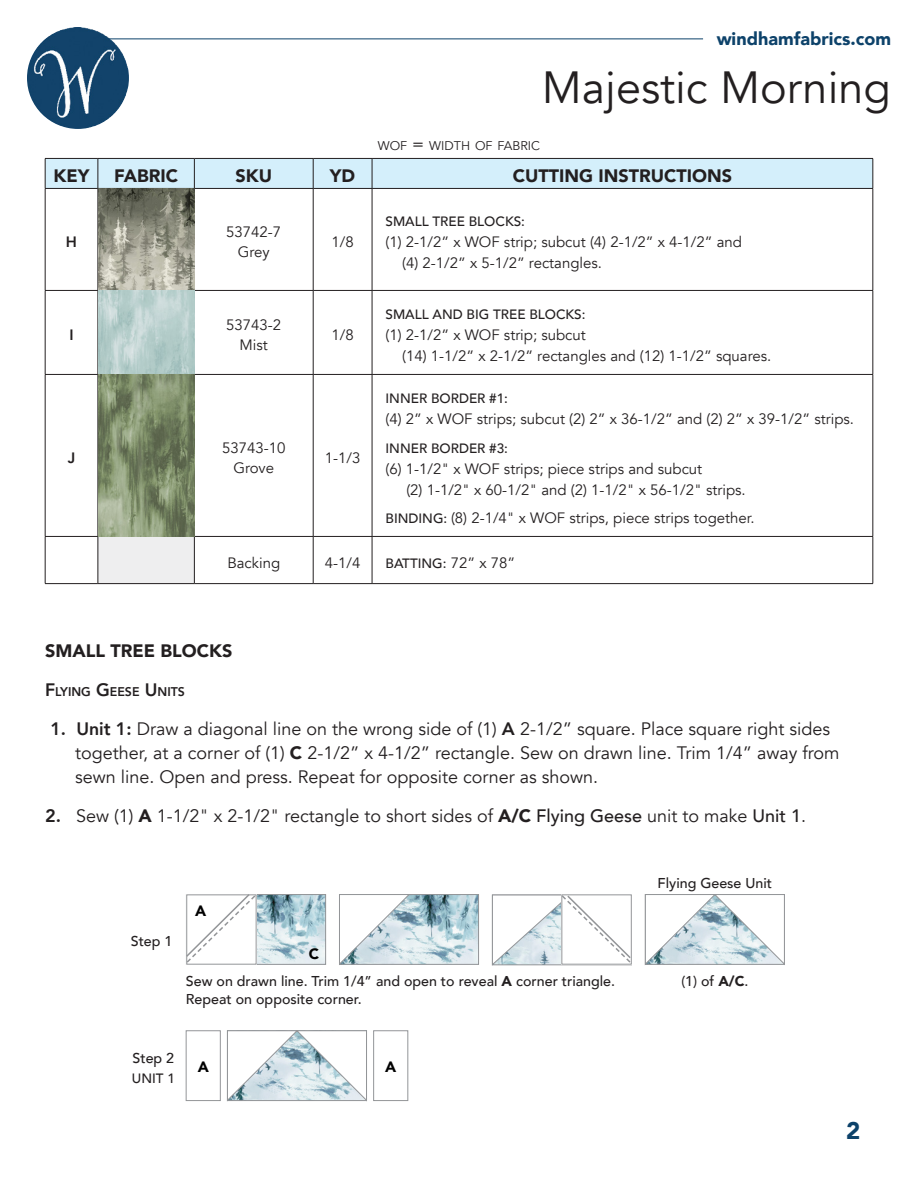
<style>
.page{position:relative;width:918px;height:1188px;background:#fff}
.page>*{position:absolute;margin:0;border:0;box-sizing:border-box;transform-origin:0 0}
.t1{font:45px "Avenir";color:#231f20}
.t2{font:900 24px "Avenir";color:#0d426a}
.t3{font:18px/24px "Avenir";color:#231f20}
.t4{font:900 18px "Avenir";color:#231f20}
.t5{font:900 18px "Avenir";color:#0d426a}
.t6{font:15px/21px "Avenir";color:#231f20}
.t7{font:900 15px "Avenir";color:#000}
.t8{font:800 15px "Avenir";color:#231f20}
.t9{font:500 14.25px/18px "Avenir";color:#231f20}
.t10{font:500 13.5px "Avenir";color:#231f20}
.t11{font:12.6px "Avenir";color:#231f20}
.t12{font:800 12.6px "Avenir";color:#231f20}
.s1{font-size:18px}
.s2{font-weight:500;font-size:13.5px}
.s3{font-weight:400;font-size:15px}
.s4{font-weight:800}
.s5{font-weight:900}
.s6{font-weight:500}
</style>
<div class="page">
<img style="left:27px;top:27px;width:102px;height:102px;border-radius:51px">
<hr style="left:109px;top:39px;width:594px;height:1px;background:#0d426a">
<div style="left:98px;top:536px;width:96px;height:48px;background:#eeeeef"></div>
<hr style="left:45px;top:189px;width:1px;height:101px;background:#231f20">
<hr style="left:45px;top:291px;width:1px;height:83px;background:#231f20">
<hr style="left:45px;top:375px;width:1px;height:161px;background:#231f20">
<hr style="left:45px;top:537px;width:1px;height:46px;background:#231f20">
<hr style="left:873px;top:189px;width:1px;height:101px;background:#231f20">
<hr style="left:873px;top:291px;width:1px;height:83px;background:#231f20">
<hr style="left:873px;top:375px;width:1px;height:161px;background:#231f20">
<hr style="left:873px;top:537px;width:1px;height:46px;background:#231f20">
<svg style="left:45px;top:158px;width:829px;height:30px;background:#cce6f2"></svg>
<hr style="left:45px;top:188px;width:53px;height:1px;background:#231f20">
<hr style="left:98px;top:188px;width:96px;height:1px;background:#231f20">
<hr style="left:194px;top:188px;width:119px;height:1px;background:#231f20">
<hr style="left:194px;top:189px;width:1px;height:101px;background:#231f20">
<hr style="left:313px;top:188px;width:59px;height:1px;background:#231f20">
<hr style="left:313px;top:189px;width:1px;height:101px;background:#231f20">
<hr style="left:372px;top:188px;width:501px;height:1px;background:#231f20">
<hr style="left:372px;top:189px;width:1px;height:101px;background:#231f20">
<hr style="left:45px;top:290px;width:53px;height:1px;background:#231f20">
<hr style="left:194px;top:290px;width:119px;height:1px;background:#231f20">
<hr style="left:194px;top:291px;width:1px;height:83px;background:#231f20">
<hr style="left:313px;top:290px;width:59px;height:1px;background:#231f20">
<hr style="left:313px;top:291px;width:1px;height:83px;background:#231f20">
<hr style="left:372px;top:290px;width:501px;height:1px;background:#231f20">
<hr style="left:372px;top:291px;width:1px;height:83px;background:#231f20">
<hr style="left:45px;top:374px;width:53px;height:1px;background:#231f20">
<hr style="left:194px;top:374px;width:119px;height:1px;background:#231f20">
<hr style="left:194px;top:375px;width:1px;height:161px;background:#231f20">
<hr style="left:313px;top:374px;width:59px;height:1px;background:#231f20">
<hr style="left:313px;top:375px;width:1px;height:161px;background:#231f20">
<hr style="left:372px;top:374px;width:501px;height:1px;background:#231f20">
<hr style="left:372px;top:375px;width:1px;height:161px;background:#231f20">
<hr style="left:45px;top:536px;width:53px;height:1px;background:#231f20">
<hr style="left:98px;top:536px;width:96px;height:1px;background:#231f20">
<hr style="left:98px;top:537px;width:1px;height:46px;background:#231f20">
<hr style="left:194px;top:536px;width:119px;height:1px;background:#231f20">
<hr style="left:194px;top:537px;width:1px;height:46px;background:#231f20">
<hr style="left:313px;top:536px;width:59px;height:1px;background:#231f20">
<hr style="left:313px;top:537px;width:1px;height:46px;background:#231f20">
<hr style="left:372px;top:536px;width:501px;height:1px;background:#231f20">
<hr style="left:372px;top:537px;width:1px;height:46px;background:#231f20">
<hr style="left:45px;top:583px;width:53px;height:1px;background:#231f20">
<hr style="left:98px;top:583px;width:96px;height:1px;background:#231f20">
<hr style="left:194px;top:583px;width:119px;height:1px;background:#231f20">
<hr style="left:313px;top:583px;width:59px;height:1px;background:#231f20">
<hr style="left:372px;top:583px;width:501px;height:1px;background:#231f20">
<img style="left:98px;top:189px;width:96px;height:347px">
<div style="left:186px;top:1031px;width:35px;height:70px;border:1px solid #939598"></div>
<div style="left:373px;top:1031px;width:35px;height:70px;border:1px solid #939598"></div>
<svg style="left:227px;top:1030px;width:140px;height:71px"></svg>
<svg style="left:645px;top:894px;width:140px;height:71px"></svg>
<img style="left:410px;top:896px;width:67px;height:67px">
<div style="left:339px;top:894px;width:140px;height:71px;border:1px solid #939598"></div>
<svg style="left:339px;top:894px;width:71px;height:71px"></svg>
<img style="left:257px;top:896px;width:67px;height:67px">
<div style="left:186px;top:894px;width:140px;height:71px;border:1px solid #939598"></div>
<svg style="left:186px;top:894px;width:71px;height:70px"></svg>
<svg style="left:492px;top:894px;width:140px;height:71px"></svg>
<p class="t5" style="left:717px;top:23px;width:176px">windhamfabrics.com</p>
<h1 class="t1" style="left:542px;top:61px;width:351px">Majestic Morning</h1>
<p class="t11" style="left:378px;top:138px;width:164px">WOF <span class="s1">=</span> WIDTH OF FABRIC</p>
<p class="t4" style="left:54px;top:161px;width:37px">KEY</p>
<p class="t4" style="left:114px;top:161px;width:66px">FABRIC</p>
<p class="t4" style="left:235px;top:161px;width:38px">SKU</p>
<p class="t4" style="left:330px;top:161px;width:27px">YD</p>
<p class="t4" style="left:513px;top:161px;width:221px">CUTTING INSTRUCTIONS</p>
<p class="t8" style="left:66px;top:230px;width:13px">H</p>
<p class="t8" style="left:69px;top:323px;width:6px">I</p>
<p class="t6" style="left:226px;top:222px;width:57px">53742-7</p>
<p class="t6" style="left:238px;top:241px;width:33px">Grey</p>
<p class="t6" style="left:226px;top:315px;width:57px">53743-2</p>
<p class="t6" style="left:240px;top:334px;width:30px">Mist</p>
<p class="t6" style="left:332px;top:232px;width:24px">1/8</p>
<p class="t6" style="left:332px;top:325px;width:24px">1/8</p>
<p class="t8" style="left:68px;top:446px;width:9px">J</p>
<p class="t6" style="left:222px;top:439px;width:65px;line-height:19.5px;text-align:center">53743-10<br>Grove</p>
<p class="t6" style="left:325px;top:448px;width:37px">1-1/3</p>
<p class="t10" style="left:386px;top:210px;width:141px">SMALL TREE BLOCKS:</p>
<p class="t6" style="left:402px;top:232px;width:341px;text-indent:-17px">(1) 2-1/2” x WOF strip; subcut (4) 2-1/2” x 4-1/2” and (4) 2-1/2” x 5-1/2” rectangles.</p>
<p class="t10" style="left:386px;top:303px;width:202px">SMALL AND BIG TREE BLOCKS:</p>
<p class="t6" style="left:402px;top:325px;width:371px;text-indent:-17px">(1) 2-1/2” x WOF strip; subcut<br>(14) 1-1/2” x 2-1/2” rectangles and (12) 1-1/2” squares.</p>
<p class="t10" style="left:386px;top:387px;width:124px">INNER BORDER #1:</p>
<p class="t6" style="left:386px;top:409px;width:470px">(4) 2” x WOF strips; subcut (2) 2” x 36-1/2” and (2) 2” x 39-1/2” strips.</p>
<p class="t10" style="left:386px;top:437px;width:124px">INNER BORDER #3:</p>
<p class="t6" style="left:406px;top:459px;width:341px;text-indent:-21px">(6) 1-1/2" x WOF strips; piece strips and subcut<br>(2) 1-1/2" x 60-1/2" and (2) 1-1/2" x 56-1/2" strips.</p>
<p class="t6" style="left:386px;top:508px;width:371px"><span class="s2">BINDING:</span> (8) 2-1/4" x WOF strips, piece strips together.</p>
<p class="t6" style="left:227px;top:552px;width:54px">Backing</p>
<p class="t6" style="left:325px;top:552px;width:37px">4-1/4</p>
<p class="t10" style="left:386px;top:551px;width:131px">BATTING: <span class="s3">72” x 78”</span></p>
<p class="t4" style="left:45px;top:636px;width:189px">SMALL TREE BLOCKS</p>
<p class="t12" style="left:45px;top:682px;width:141px"><span class="s1">F</span>LYING <span class="s1">G</span> EESE <span class="s1">U</span>NITS</p>
<p class="t3" style="left:75px;top:717px;width:766px;text-indent:-25px"><span class="s4">1. Unit 1:</span> Draw a diagonal line on the wrong side of (1) <span class="s4">A</span> 2-1/2” square. Place square right sides together, at a corner of (1) <span class="s5">C</span> 2-1/2” x 4-1/2” rectangle. Sew on drawn line. Trim 1/4” away from sewn line. Open and press. Repeat for opposite corner as shown.</p>
<p class="t3" style="left:45px;top:804px;width:763px"><span class="s4">2.</span> Sew (1) <span class="s5">A</span> 1-1/2" x 2-1/2" rectangle to short sides of <span class="s5">A/C</span> <span class="s6">Flying Geese</span> unit to make <span class="s6">Unit 1</span>.</p>
<p class="t9" style="left:131px;top:931px;width:43px">Step 1</p>
<p class="t7" style="left:195px;top:898px;width:13px">A</p>
<p class="t7" style="left:309px;top:941px;width:12px">C</p>
<p class="t9" style="left:658px;top:873px;width:116px">Flying Geese Unit</p>
<p class="t9" style="left:186px;top:971px;width:431px">Sew on drawn line. Trim 1/4” and open to reveal <span class="s5">A</span> corner triangle.<br>Repeat on opposite corner.</p>
<p class="t9" style="left:681px;top:971px;width:69px">(1) of <span class="s5">A/C</span>.</p>
<p class="t9" style="left:133px;top:1048px;width:43px">Step 2</p>
<p class="t10" style="left:132px;top:1066px;width:45px">UNIT 1</p>
<p class="t7" style="left:198px;top:1054px;width:13px">A</p>
<p class="t7" style="left:385px;top:1054px;width:13px">A</p>
<h2 class="t2" style="left:846px;top:1110px;width:16px">2</h2>
</div>
